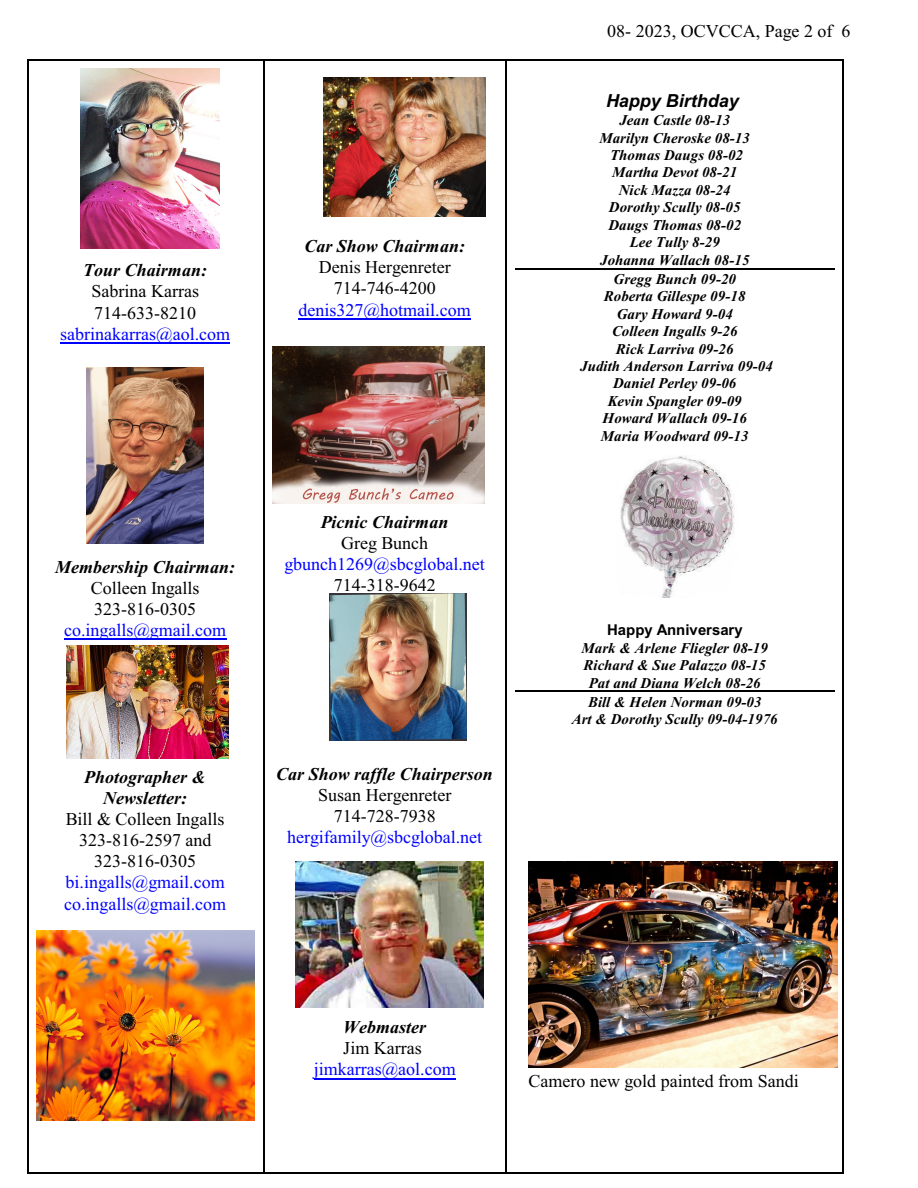
<style>
.page{position:relative;width:918px;height:1188px;background:#fff}
.page>*{position:absolute;margin:0;border:0;box-sizing:border-box;transform-origin:0 0}
.t1{font:18px/21.3px "Times New Roman";color:#000;text-align:center}
.t2{font:18px/21.3px "Times New Roman";color:#00f}
.t3{font:italic 700 18px/20.9px "Times New Roman";color:#000;text-align:center}
.t4{font:italic 700 18px "Arial";color:#000}
.t5{font:italic 700 15px/17.4px "Times New Roman";color:#000;text-align:center}
.t6{font:700 15px "Arial";color:#000}
</style>
<div class="page">
<hr style="left:27px;top:60px;width:1px;height:1113px;background:#000">
<hr style="left:27px;top:60px;width:236px;height:1px;background:#000">
<hr style="left:27px;top:1172px;width:236px;height:1px;background:#000">
<hr style="left:263px;top:60px;width:2px;height:1113px;background:#000">
<hr style="left:505px;top:60px;width:1px;height:1113px;background:#000">
<hr style="left:263px;top:60px;width:243px;height:1px;background:#000">
<hr style="left:263px;top:1172px;width:243px;height:1px;background:#000">
<hr style="left:842px;top:60px;width:1px;height:1113px;background:#000">
<hr style="left:506px;top:60px;width:337px;height:1px;background:#000">
<hr style="left:506px;top:1172px;width:337px;height:1px;background:#000">
<img style="left:80px;top:69px;width:140px;height:179px">
<img style="left:87px;top:368px;width:117px;height:175px">
<img style="left:66px;top:645px;width:162px;height:113px">
<img style="left:36px;top:930px;width:218px;height:190px">
<img style="left:323px;top:78px;width:162px;height:139px">
<img style="left:273px;top:346px;width:211px;height:157px">
<img style="left:329px;top:594px;width:137px;height:146px">
<img style="left:296px;top:861px;width:187px;height:147px">
<img style="left:620px;top:456px;width:115px;height:141px">
<img style="left:529px;top:861px;width:309px;height:207px">
<hr style="left:60px;top:343px;width:170px;height:1px;background:#00f">
<hr style="left:64px;top:639px;width:162px;height:1px;background:#00f">
<hr style="left:299px;top:318px;width:172px;height:2px;background:#00f">
<hr style="left:314px;top:1078px;width:142px;height:1px;background:#00f">
<hr style="left:515px;top:268px;width:319px;height:1px;background:#000">
<hr style="left:515px;top:691px;width:319px;height:1px;background:#000">
<p class="t3" style="left:83px;top:262px;width:126px">Tour Chairman:</p>
<p class="t1" style="left:92px;top:282px;width:109px;text-align:left">Sabrina Karras<br>714-633-8210</p>
<p class="t2" style="left:60px;top:325px;width:172px">sabrinakarras@aol.com</p>
<p class="t3" style="left:55px;top:558px;width:182px">Membership Chairman:</p>
<p class="t1" style="left:91px;top:579px;width:110px;text-align:left">Colleen Ingalls<br>323-816-0305</p>
<p class="t2" style="left:64px;top:621px;width:164px">co.ingalls@gmail.com</p>
<p class="t3" style="left:84px;top:768px;width:123px">Photographer &amp;<br>Newsletter:</p>
<p class="t1" style="left:66px;top:810px;width:160px">Bill &amp; Colleen Ingalls<br>323-816-2597 and<br>323-816-0305</p>
<p class="t2" style="left:64px;top:874px;width:164px">bi.ingalls@gmail.com co.ingalls@gmail.com</p>
<p class="t3" style="left:304px;top:238px;width:162px">Car Show Chairman:</p>
<p class="t1" style="left:319px;top:258px;width:134px">Denis Hergenreter<br>714-746-4200</p>
<p class="t2" style="left:299px;top:301px;width:174px">denis327@hotmail.com</p>
<p class="t3" style="left:321px;top:514px;width:129px">Picnic Chairman</p>
<p class="t1" style="left:341px;top:534px;width:89px">Greg Bunch</p>
<p class="t2" style="left:284px;top:555px;width:202px">gbunch1269@sbcglobal.net</p>
<p class="t1" style="left:334px;top:577px;width:103px">714-318-9642</p>
<p class="t3" style="left:276px;top:765px;width:218px">Car Show raffle Chairperson</p>
<p class="t1" style="left:318px;top:786px;width:135px">Susan Hergenreter<br>714-728-7938</p>
<p class="t2" style="left:287px;top:828px;width:196px">hergifamily@sbcglobal.net</p>
<p class="t1" style="left:607px;top:22px;width:245px">08- 2023, OCVCCA, Page 2 of 6</p>
<p class="t4" style="left:606px;top:93px;width:134px">Happy Birthday</p>
<p class="t5" style="left:599px;top:113px;width:152px">Jean Castle 08-13<br>Marilyn Cheroske 08-13<br>Thomas Daugs 08-02<br>Martha Devot 08-21<br>Nick Mazza 08-24<br>Dorothy Scully 08-05<br>Daugs Thomas 08-02<br>Lee Tully 8-29<br>Johanna Wallach 08-15</p>
<p class="t5" style="left:580px;top:272px;width:194px">Gregg Bunch 09-20<br>Roberta Gillespe 09-18<br>Gary Howard 9-04<br>Colleen Ingalls 9-26<br>Rick Larriva 09-26<br>Judith Anderson Larriva 09-04<br>Daniel Perley 09-06<br>Kevin Spangler 09-09<br>Howard Wallach 09-16<br>Maria Woodward 09-13</p>
<p class="t6" style="left:607px;top:624px;width:137px">Happy Anniversary</p>
<p class="t5" style="left:572px;top:640px;width:207px;line-height:17.9px">Mark &amp; Arlene Fliegler 08-19<br>Richard &amp; Sue Palazzo 08-15<br>Pat and Diana Welch 08-26<br>Bill &amp; Helen Norman 09-03<br>Art &amp; Dorothy Scully 09-04-1976</p>
<p class="t3" style="left:343px;top:1019px;width:85px">Webmaster</p>
<p class="t1" style="left:343px;top:1039px;width:80px">Jim Karras</p>
<p class="t2" style="left:314px;top:1060px;width:144px">jimkarras@aol.com</p>
<p class="t1" style="left:529px;top:1072px;width:272px">Camero new gold painted from Sandi</p>
</div>
